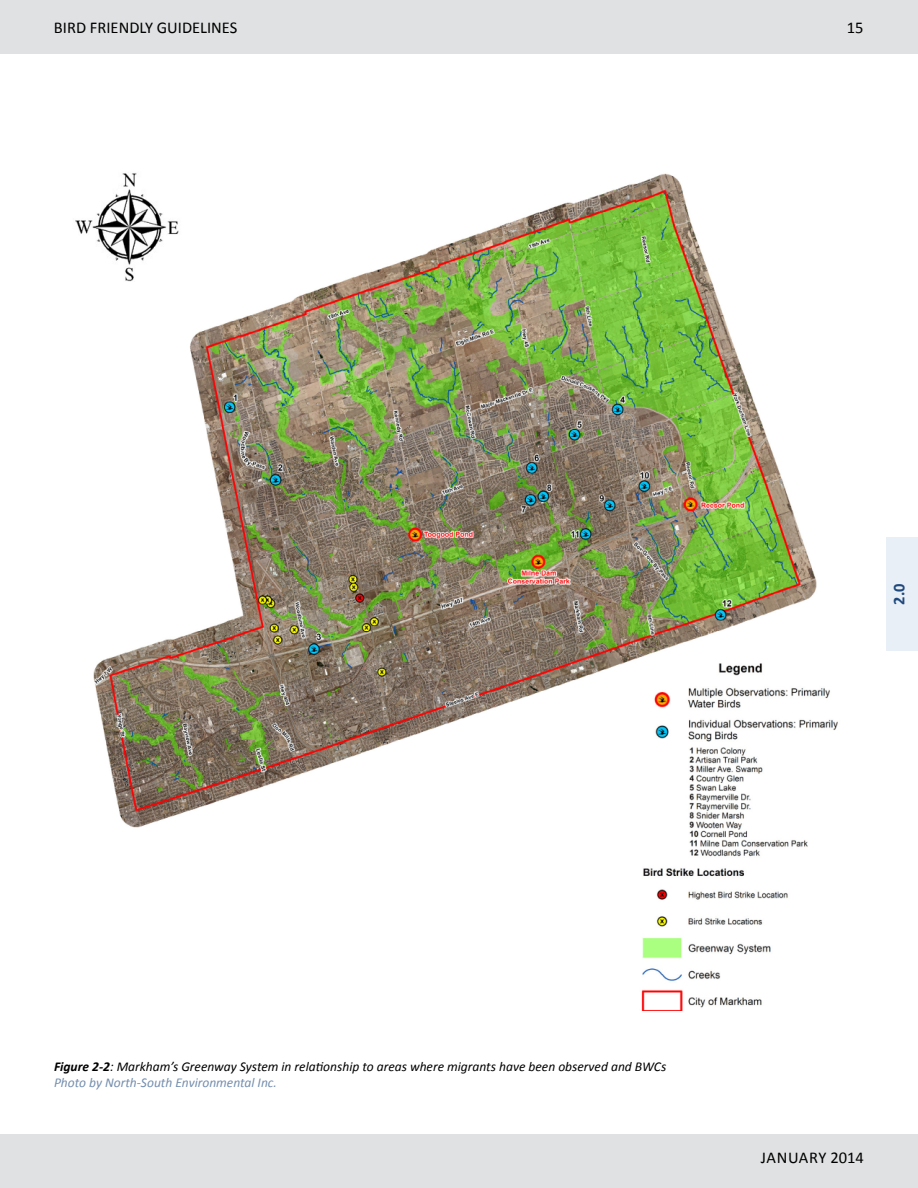
<style>
.page{position:relative;width:918px;height:1188px;background:#fff}
.page>*{position:absolute;margin:0;border:0;box-sizing:border-box;transform-origin:0 0}
.t1{font:16.5px "Calibri";color:#000}
.t2{font:16.5px "Calibri";letter-spacing:.02em;color:#000}
.t3{font:700 16.5px "Calibri";color:#1f497d}
.t4{font:italic 13.5px "Calibri";color:#000}
.t5{font:italic 13.5px "Calibri";color:#748eae}
.s1{font-weight:700}
</style>
<div class="page">
<div style="left:0;top:1134px;width:918px;height:54px;background:#e0e1e2"></div>
<div style="left:1px;top:0;width:917px;height:54px;background:#e0e1e2"></div>
<div style="left:887px;top:537px;width:31px;height:114px;background:#e9eff6"></div>
<img style="left:93px;top:173px;width:724px;height:655px">
<img style="left:616px;top:643px;width:222px;height:368px">
<img style="left:75px;top:173px;width:126px;height:109px">
<p class="t1" style="left:54px;top:18px;width:185px">BIRD FRIENDLY GUIDELINES</p>
<p class="t1" style="left:847px;top:18px;width:18px">15</p>
<p class="t3" style="left:889px;top:605px;width:23px;rotate:-90deg">2.0</p>
<p class="t4" style="left:54px;top:1057px;width:614px"><span class="s1">Figure 2-2</span>: Markham’s Greenway System in relationship to areas where migrants have been observed and BWCs</p>
<p class="t5" style="left:54px;top:1073px;width:224px">Photo by North-South Environmental Inc.</p>
<p class="t2" style="left:761px;top:1148px;width:105px">JANUARY 2014</p>
</div>
